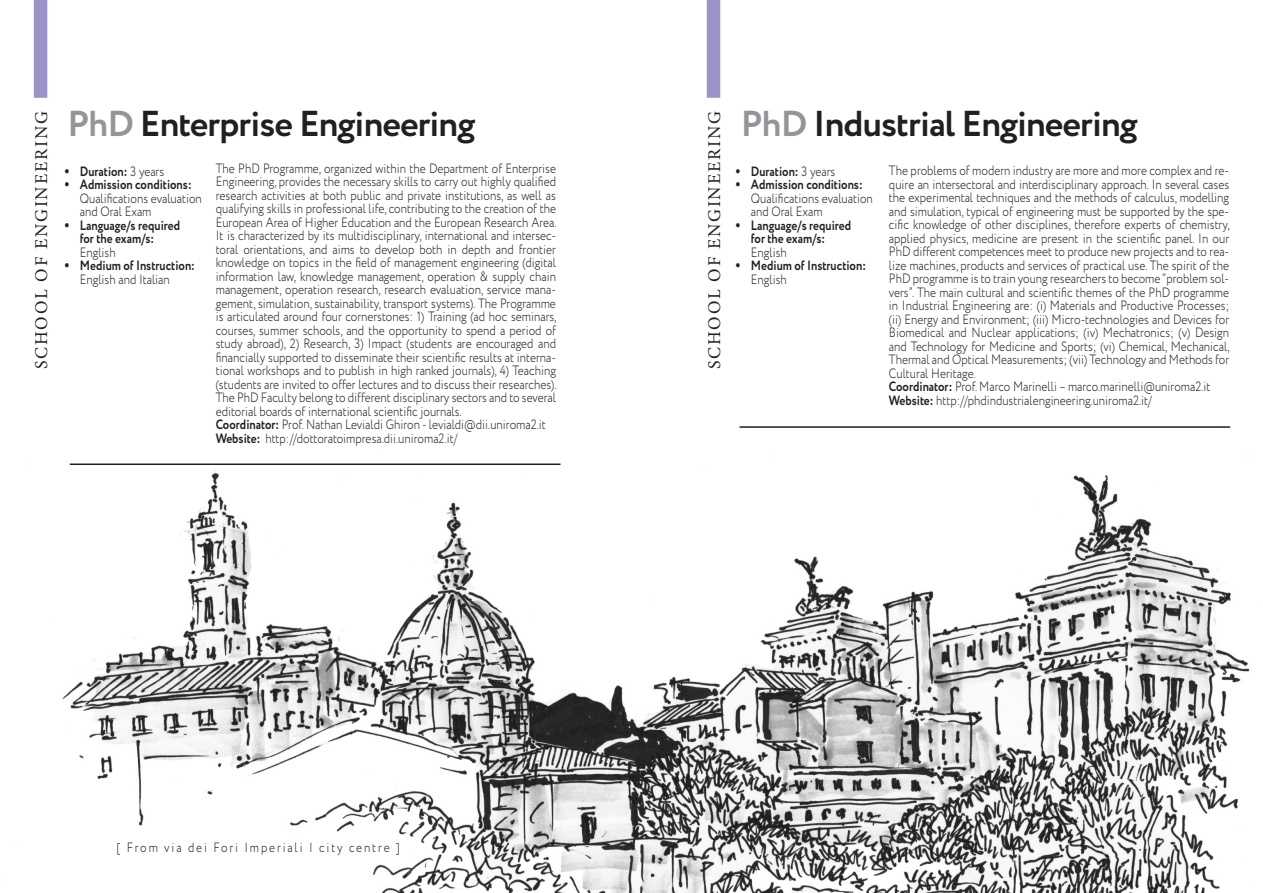
<style>
.page{position:relative;width:1263px;height:893px;background:#fff}
.page>*{position:absolute;margin:0;border:0;box-sizing:border-box;transform-origin:0 0}
.t1{font:700 36px "Circe";letter-spacing:-.025em;color:#231f20}
.t2{font:18px "Minion Pro";letter-spacing:.1em;color:#231f20}
.t3{font:300 13.5px/13.5px "Circe";color:#231f20;scale:.85 1}
.t4{font:700 13.5px/13.5px "Circe";color:#231f20;scale:.85 1}
.t5{font:300 13.5px "Circe";letter-spacing:.16em;color:#231f20;scale:.85 1}
.s1{color:#939598}
.s2{font-weight:700}
.s3{font-size:18px}
.s4{font-weight:300}
.s5{font-weight:700;font-size:18px}
</style>
<div class="page">
<img style="left:62px;top:454px;width:1188px;height:439px">
<div style="left:34px;top:0;width:13px;height:98px;background:#9a94c8"></div>
<hr style="left:70px;top:463px;width:490px;height:2px;background:#231f20">
<div style="left:707px;top:0;width:13px;height:98px;background:#9a94c8"></div>
<hr style="left:739px;top:426px;width:491px;height:2px;background:#231f20">
<div style="left:105px;top:841px;width:302px;height:21px;background:#fff"></div>
<h2 class="t2" style="left:29px;top:369px;width:259px;rotate:-90deg">SCHOOL OF ENGINEERING</h2>
<h1 class="t1" style="left:68px;top:100px;width:409px"><span class="s1">PhD</span> Enterprise Engineering</h1>
<p class="t3" style="left:216px;top:162px;width:402px">The PhD Programme, organized within the Department of Enterprise Engineering, provides the necessary skills to carry out highly qualified research activities at both public and private institutions, as well as qualifying skills in professional life, contributing to the creation of the European Area of Higher Education and the European Research Area.<br>It is characterized by its multidisciplinary, international and intersec&shy;toral orientations, and aims to develop both in depth and frontier knowledge on topics in the field of management engineering (digital information law, knowledge management, operation &amp; supply chain management, operation research, research evaluation, service mana&shy;gement, simulation, sustainability, transport systems). The Programme is articulated around four cornerstones: 1) Training (ad hoc seminars, courses, summer schools, and the opportunity to spend a period of study abroad), 2) Research, 3) Impact (students are encouraged and financially supported to disseminate their scientific results at interna&shy;tional workshops and to publish in high ranked journals), 4) Teaching (students are invited to offer lectures and to discuss their researches).<br>The PhD Faculty belong to different disciplinary sectors and to several editorial boards of international scientific journals.<br><span class="s2">Coordinator:</span> Prof. Nathan Levialdi Ghiron - levialdi@dii.uniroma2.it <span class="s2">Website:</span> http://dottoratoimpresa.dii.uniroma2.it/</p>
<p class="t4" style="left:65px;top:165px;width:118px"><span class="s3">•</span> Duration: <span class="s4">3 years</span></p>
<p class="t3" style="left:80px;top:178px;width:145px;text-indent:-15px"><span class="s5">•</span> <span class="s2">Admission conditions:<br></span>Qualifications evaluation and Oral Exam</p>
<p class="t4" style="left:80px;top:219px;width:120px;text-indent:-15px"><span class="s3">•</span> Language/s required for the exam/s:</p>
<p class="t3" style="left:80px;top:245px;width:44px">English</p>
<p class="t4" style="left:80px;top:259px;width:137px;text-indent:-15px"><span class="s3">•</span> Medium of Instruction:<br><span class="s4">English and Italian</span></p>
<h2 class="t2" style="left:702px;top:369px;width:259px;rotate:-90deg">SCHOOL OF ENGINEERING</h2>
<h1 class="t1" style="left:741px;top:100px;width:398px"><span class="s1">PhD</span> Industrial Engineering</h1>
<p class="t3" style="left:889px;top:164px;width:402px">The problems of modern industry are more and more complex and re&shy;quire an intersectoral and interdisciplinary approach. In several cases the experimental techniques and the methods of calculus, modelling and simulation, typical of engineering must be supported by the spe&shy;cific knowledge of other disciplines, therefore experts of chemistry, applied physics, medicine are present in the scientific panel. In our PhD different competences meet to produce new projects and to rea&shy;lize machines, products and services of practical use. The spirit of the PhD programme is to train young researchers to become “problem sol&shy;vers”. The main cultural and scientific themes of the PhD programme in Industrial Engineering are: (i) Materials and Productive Processes; (ii) Energy and Environment; (iii) Micro-technologies and Devices for Biomedical and Nuclear applications; (iv) Mechatronics; (v) Design and Technology for Medicine and Sports; (vi) Chemical, Mechanical, Thermal and Optical Measurements; (vii) Technology and Methods for Cultural Heritage.<br><span class="s2">Coordinator:</span> Prof. Marco Marinelli – marco.marinelli@uniroma2.it <span class="s2">Website:</span> http://phdindustrialengineering.uniroma2.it/</p>
<p class="t4" style="left:736px;top:165px;width:118px"><span class="s3">•</span> Duration: <span class="s4">3 years</span></p>
<p class="t3" style="left:751px;top:178px;width:145px;text-indent:-15px"><span class="s5">•</span> <span class="s2">Admission conditions:<br></span>Qualifications evaluation and Oral Exam</p>
<p class="t4" style="left:751px;top:219px;width:120px;text-indent:-15px"><span class="s3">•</span> Language/s required for the exam/s:</p>
<p class="t3" style="left:751px;top:246px;width:44px">English</p>
<p class="t4" style="left:751px;top:260px;width:137px;text-indent:-15px"><span class="s3">•</span> Medium of Instruction:<br><span class="s4">English</span></p>
<p class="t5" style="left:117px;top:838px;width:334px">[ From via dei Fori Imperiali | city centre ]</p>
</div>
